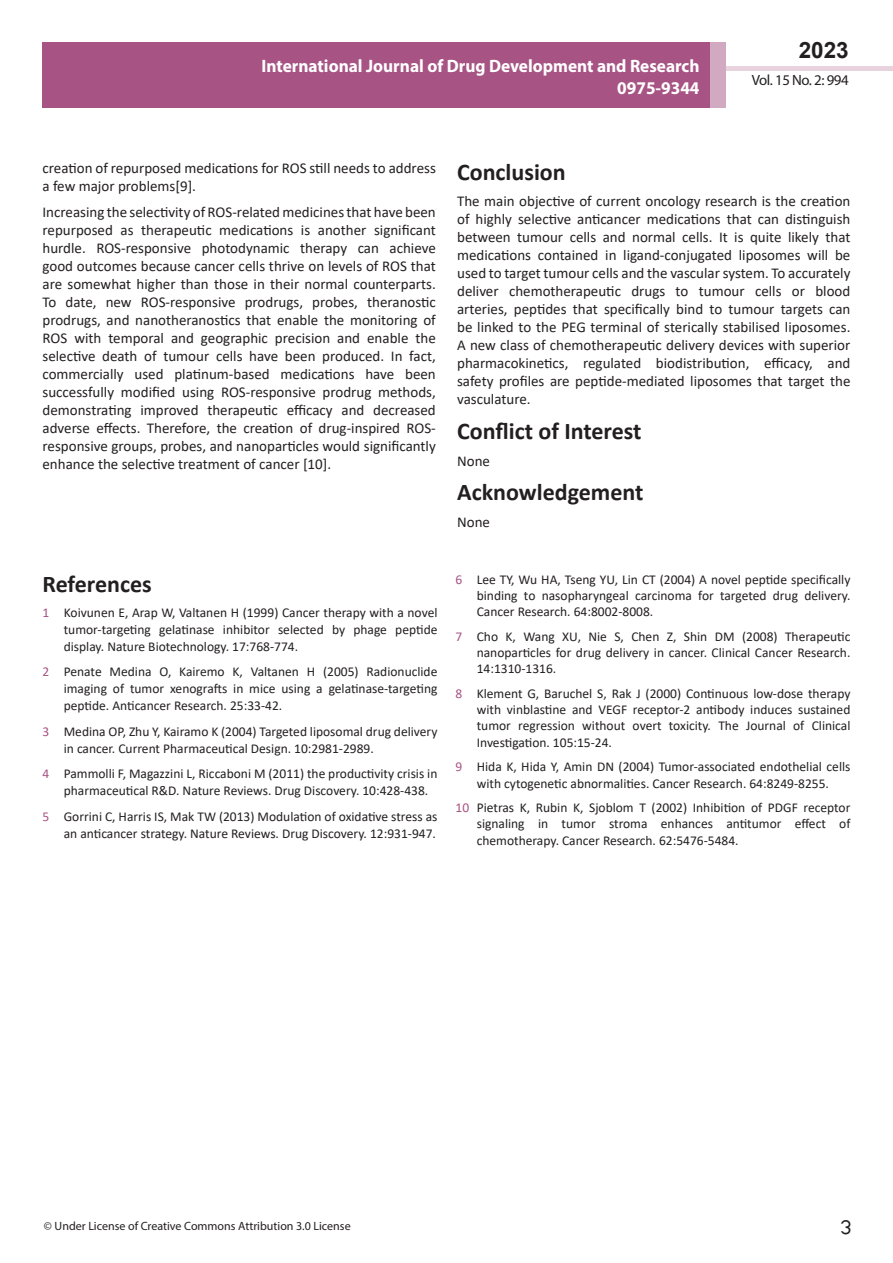
<style>
.page{position:relative;width:893px;height:1263px;background:#fff}
.page>*{position:absolute;margin:0;border:0;box-sizing:border-box;transform-origin:0 0}
.t1{font:25.5px "Tunga";color:#231f20}
.side-heading{font:700 24px "Calibri";color:#231f20}
.t2{font:700 22.5px "Arial";color:#231f20}
.t3{font:700 18px/21.6px "Myriad Pro";color:#fff;text-align:right;scale:.96 1}
.body_text{font:15px/18px "Calibri";color:#231f20;text-align:justify}
.t4{font:14.85px "Myriad Pro";letter-spacing:-.03em;color:#231f20}
.t5{font:13.5px/16.2px "Calibri";color:#231f20;text-align:justify}
.t6{font:12px "Myriad Pro";color:#231f20}
.s1{color:#a75484}
</style>
<div class="page">
<div style="left:722px;top:66px;width:171px;height:5px;background:#e7d2de"></div>
<div style="left:43px;top:42px;width:682px;height:66px;background:#a75484"></div>
<div style="left:710px;top:42px;width:15px;height:66px;background:#d1a9c1"></div>
<p class="t3" style="left:262px;top:55px;width:458px">International Journal of Drug Development and Research<br>0975-9344</p>
<h3 class="t2" style="left:799px;top:35px;width:52px">2023</h3>
<p class="t4" style="left:752px;top:71px;width:98px">Vol. 15 No. 2: 994</p>
<p class="body_text" style="left:43px;top:158px;width:395px">creation of repurposed medications for ROS still needs to address a few major problems[9].</p>
<p class="body_text" style="left:43px;top:203px;width:395px">Increasing the selectivity of ROS-related medicines that have been repurposed as therapeutic medications is another significant hurdle. ROS-responsive photodynamic therapy can achieve good outcomes because cancer cells thrive on levels of ROS that are somewhat higher than those in their normal counterparts.<br>To date, new ROS-responsive prodrugs, probes, theranostic prodrugs, and nanotheranostics that enable the monitoring of ROS with temporal and geographic precision and enable the selective death of tumour cells have been produced. In fact, commercially used platinum-based medications have been successfully modified using ROS-responsive prodrug methods, demonstrating improved therapeutic efficacy and decreased adverse effects. Therefore, the creation of drug-inspired ROS&shy;responsive groups, probes, and nanoparticles would significantly enhance the selective treatment of cancer [10].</p>
<p class="side-heading" style="left:457px;top:155px;width:110px">Conclusion</p>
<p class="body_text" style="left:457px;top:192px;width:395px">The main objective of current oncology research is the creation of highly selective anticancer medications that can distinguish between tumour cells and normal cells. It is quite likely that medications contained in ligand-conjugated liposomes will be used to target tumour cells and the vascular system. To accurately deliver chemotherapeutic drugs to tumour cells or blood arteries, peptides that specifically bind to tumour targets can be linked to the PEG terminal of sterically stabilised liposomes.<br>A new class of chemotherapeutic delivery devices with superior pharmacokinetics, regulated biodistribution, efficacy, and safety profiles are peptide-mediated liposomes that target the vasculature.</p>
<p class="side-heading" style="left:457px;top:414px;width:186px">Conflict of Interest</p>
<p class="body_text" style="left:457px;top:451px;width:34px">None</p>
<p class="side-heading" style="left:457px;top:475px;width:188px">Acknowledgement</p>
<p class="body_text" style="left:457px;top:513px;width:34px">None</p>
<p class="side-heading" style="left:43px;top:567px;width:111px">References</p>
<p class="t5" style="left:64px;top:604px;width:375px;line-height:17px;text-indent:-21px"><span class="s1">1</span> Koivunen E, Arap W, Valtanen H (1999) Cancer therapy with a novel tumor-targeting gelatinase inhibitor selected by phage peptide display. Nature Biotechnology. 17:768-774.</p>
<p class="t5" style="left:64px;top:663px;width:375px;line-height:17px;text-indent:-21px"><span class="s1">2</span> Penate Medina O, Kairemo K, Valtanen H (2005) Radionuclide imaging of tumor xenografts in mice using a gelatinase-targeting peptide. Anticancer Research. 25:33-42.</p>
<p class="t5" style="left:64px;top:722px;width:375px;line-height:17px;text-indent:-21px"><span class="s1">3</span> Medina OP, Zhu Y, Kairamo K (2004) Targeted liposomal drug delivery in cancer. Current Pharmaceutical Design. 10:2981-2989.</p>
<p class="t5" style="left:64px;top:765px;width:375px;line-height:17px;text-indent:-21px"><span class="s1">4</span> Pammolli F, Magazzini L, Riccaboni M (2011) the productivity crisis in pharmaceutical R&amp;D. Nature Reviews. Drug Discovery. 10:428-438.</p>
<p class="t5" style="left:43px;top:807px;width:396px;line-height:17px;text-align:right"><span class="s1">5</span> Gorrini C, Harris IS, Mak TW (2013) Modulation of oxidative stress as an anticancer strategy. Nature Reviews. Drug Discovery. 12:931-947.</p>
<p class="t5" style="left:477px;top:571px;width:375px;text-indent:-21px"><span class="s1">6</span> Lee TY, Wu HA, Tseng YU, Lin CT (2004) A novel peptide specifically binding to nasopharyngeal carcinoma for targeted drug delivery.<br>Cancer Research. 64:8002-8008.</p>
<p class="t5" style="left:477px;top:628px;width:375px;text-indent:-21px"><span class="s1">7</span> Cho K, Wang XU, Nie S, Chen Z, Shin DM (2008) Therapeutic nanoparticles for drug delivery in cancer. Clinical Cancer Research.<br>14:1310-1316.</p>
<p class="t5" style="left:477px;top:685px;width:375px;text-indent:-21px"><span class="s1">8</span> Klement G, Baruchel S, Rak J (2000) Continuous low-dose therapy with vinblastine and VEGF receptor-2 antibody induces sustained tumor regression without overt toxicity. The Journal of Clinical Investigation. 105:15-24.</p>
<p class="t5" style="left:455px;top:758px;width:396px;text-align:center"><span class="s1">9</span> Hida K, Hida Y, Amin DN (2004) Tumor-associated endothelial cells with cytogenetic abnormalities. Cancer Research. 64:8249-8255.</p>
<p class="t5" style="left:477px;top:799px;width:375px;text-indent:-21px"><span class="s1">10</span> Pietras K, Rubin K, Sjoblom T (2002) Inhibition of PDGF receptor signaling in tumor stroma enhances antitumor effect of chemotherapy. Cancer Research. 62:5476-5484.</p>
<p class="t6" style="left:44px;top:1218px;width:308px">© Under License of Creative Commons Attribution 3.0 License</p>
<h1 class="t1" style="left:840px;top:1210px;width:13px">3</h1>
</div>
